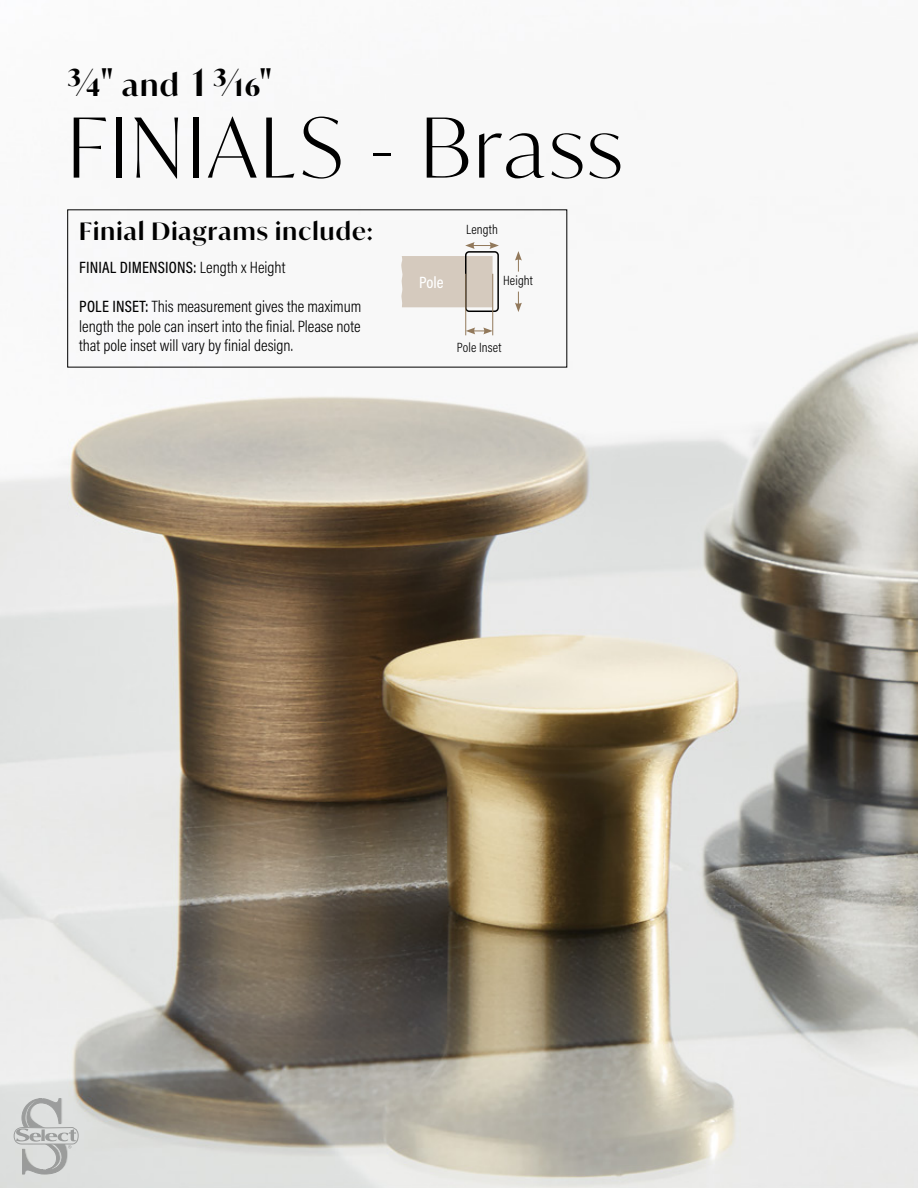
<style>
.page{position:relative;width:918px;height:1188px;background:#fff}
.page>*{position:absolute;margin:0;border:0;box-sizing:border-box;transform-origin:0 0}
.t1{font:300 82.5px "Ivy Mode";letter-spacing:.04em;color:#000}
.t2{font:700 37.5px "Ivy Mode";color:#000}
.t3{font:600 24px "Ivy Mode";letter-spacing:.05em;color:#000}
.t4{font:300 16.5px/19.5px "Acumin Pro Cond";color:#000;text-align:justify}
.t5{font:500 16.5px "Acumin Pro Cond";letter-spacing:.01em;color:#000}
.t6{font:500 16.5px "Acumin Pro Cond";color:#fff}
.t7{font:300 13.5px "Acumin Pro Cond";letter-spacing:.01em;color:#000}
.s1{font-weight:600}
.s2{font-weight:600;font-size:30px}
.s3{font-weight:300}
.s4{font-weight:500}
</style>
<div class="page">
<img style="left:0;top:209px;width:918px;height:979px">
<div style="left:401px;top:256px;width:92px;height:51px;background:#d5cabe"></div>
<div style="left:465px;top:251px;width:34px;height:61px;border:2px solid #000;border-radius:3px"></div>
<svg style="left:13px;top:1098px;width:66px;height:76px;background:#c8cac9"></svg>
<svg style="left:465px;top:242px;width:34px;height:7px"></svg>
<svg style="left:466px;top:327px;width:26px;height:7px"></svg>
<svg style="left:515px;top:251px;width:7px;height:21px"></svg>
<svg style="left:515px;top:292px;width:7px;height:20px"></svg>
<hr style="left:465px;top:274px;width:1px;height:61px;background:#92795b">
<hr style="left:492px;top:274px;width:1px;height:61px;background:#92795b">
<h2 class="t2" style="left:68px;top:57px;width:206px">3/4<span class="s1">"</span> <span class="s2">and</span> <span class="s1">1</span> 3/16<span class="s1">"</span></h2>
<h1 class="t1" style="left:68px;top:92px;width:556px">FINIALS - Brass</h1>
<h3 class="t3" style="left:79px;top:215px;width:295px">Finial Diagrams include:</h3>
<p class="t5" style="left:79px;top:257px;width:208px">FINIAL DIMENSIONS: <span class="s3">Length x Height</span></p>
<p class="t4" style="left:79px;top:297px;width:284px"><span class="s4">POLE INSET:</span> This measurement gives the maximum length the pole can insert into the finial. Please note that pole inset will vary by finial design.</p>
<p class="t6" style="left:419px;top:271px;width:26px">Pole</p>
<p class="t7" style="left:466px;top:221px;width:33px">Length</p>
<p class="t7" style="left:503px;top:272px;width:31px">Height</p>
<p class="t7" style="left:457px;top:339px;width:46px">Pole Inset</p>
</div>
